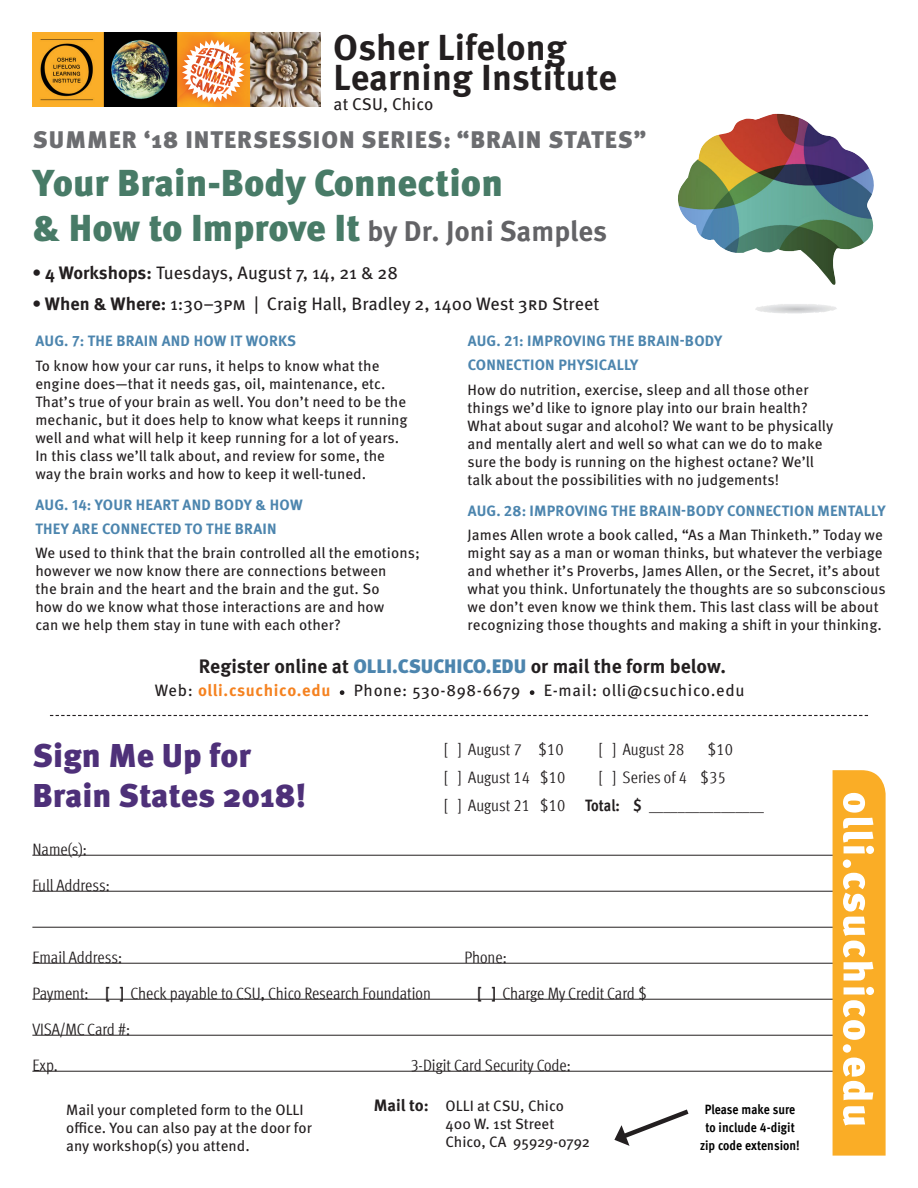
<style>
.page{position:relative;width:918px;height:1188px;background:#fff}
.page>*{position:absolute;margin:0;border:0;box-sizing:border-box;transform-origin:0 0}
.t1{font:900 37.5px "Meta Pro";color:#487b67}
.t2{font:700 36.15px/30.2px "Meta Pro";letter-spacing:.005em;color:#231f20}
.t3{font:900 33px/39.6px "Meta Pro";color:#4e3079}
.t4{font:700 28.5px "Meta Pro";color:#636366}
.t5{font:900 24px "Meta Pro";letter-spacing:.04em;color:#6c6d70}
.t6{font:700 19.5px "Meta Pro";color:#231f20}
.t7{font:18px "Meta Pro";color:#231f20}
.t8{font:17.1px "Meta Pro";letter-spacing:.005em;color:#231f20}
.t9{font:condensed 16.5px "Meta Offc Pro";color:#231f20}
.t10{font:16.5px "Meta Pro";letter-spacing:.04em;color:#231f20}
.t11{font:700 condensed 16.5px "Meta Offc Pro";letter-spacing:-.005em;color:#231f20}
.t12{font:700 16.5px "Meta Pro";letter-spacing:.035em;color:#f58220}
.t13{font:15px/18px "Meta Pro";letter-spacing:.005em;color:#231f20}
.t14{font:700 15px/24px "Meta Pro";letter-spacing:.015em;color:#4c85ae}
.t15{font:700 condensed 13.5px/18px "Meta Offc Pro";letter-spacing:.005em;color:#000;text-align:center}
.s1{font-weight:900;font-size:37.5px;color:#487b67}
.s2{font-weight:700}
.s3{font-weight:900;color:#4c85ae}
.s4{font-weight:400;color:#231f20}
.s5{font-weight:400}
.s6{font-weight:700;font-size:16.5px}
</style>
<div class="page">
<img style="left:678px;top:113px;width:196px;height:200px">
<hr style="left:32px;top:855px;width:803px;height:1px;background:#231f20">
<hr style="left:32px;top:891px;width:803px;height:1px;background:#231f20">
<hr style="left:32px;top:927px;width:803px;height:1px;background:#231f20">
<hr style="left:32px;top:963px;width:803px;height:1px;background:#231f20">
<hr style="left:32px;top:999px;width:803px;height:1px;background:#231f20">
<hr style="left:32px;top:1035px;width:803px;height:1px;background:#231f20">
<hr style="left:32px;top:1071px;width:803px;height:1px;background:#231f20">
<svg style="left:833px;top:770px;width:53px;height:386px"></svg>
<svg style="left:50px;top:715px;width:818px;height:1px"></svg>
<svg style="left:340px;top:690px;width:4px;height:5px"></svg>
<svg style="left:530px;top:690px;width:4px;height:5px"></svg>
<img style="left:33px;top:32px;width:288px;height:75px">
<svg style="left:182px;top:40px;width:63px;height:62px"></svg>
<svg style="left:614px;top:1109px;width:75px;height:37px"></svg>
<p class="t2" style="left:333px;top:30px;width:285px">Osher Lifelong<br>Learning Institute</p>
<p class="t8" style="left:334px;top:90px;width:101px">at CSU, Chico</p>
<p class="t5" style="left:33px;top:120px;width:615px">SUMMER ‘18 INTERSESSION SERIES: “BRAIN STATES”</p>
<p class="t1" style="left:33px;top:153px;width:472px">Your Brain-Body Connection</p>
<p class="t4" style="left:33px;top:209px;width:576px"><span class="s1">&amp; How to Improve It</span> by Dr. Joni Samples</p>
<p class="t7" style="left:32px;top:259px;width:367px"><span class="s2">• 4 Workshops:</span> Tuesdays, August 7, 14, 21 &amp; 28</p>
<p class="t7" style="left:32px;top:290px;width:568px"><span class="s2">• When &amp; Where:</span> 1:30–3pm | Craig Hall, Bradley 2, 1400 West 3rd Street</p>
<p class="t14" style="left:35px;top:328px;width:262px">AUG. 7: THE BRAIN AND HOW IT WORKS</p>
<p class="t13" style="left:35px;top:356px;width:374px">To know how your car runs, it helps to know what the engine does—that it needs gas, oil, maintenance, etc.<br>That’s true of your brain as well. You don’t need to be the mechanic, but it does help to know what keeps it running well and what will help it keep running for a lot of years.<br>In this class we’ll talk about, and review for some, the way the brain works and how to keep it well-tuned.</p>
<p class="t14" style="left:35px;top:491px;width:269px">AUG. 14: YOUR HEART AND BODY &amp; HOW<br>THEY ARE CONNECTED TO THE BRAIN</p>
<p class="t13" style="left:35px;top:543px;width:386px">We used to think that the brain controlled all the emotions; however we now know there are connections between<br>the brain and the heart and the brain and the gut. So<br>how do we know what those interactions are and how<br>can we help them stay in tune with each other?</p>
<p class="t14" style="left:468px;top:328px;width:256px">AUG. 21: IMPROVING THE BRAIN-BODY<br>CONNECTION PHYSICALLY</p>
<p class="t13" style="left:468px;top:380px;width:367px">How do nutrition, exercise, sleep and all those other things we’d like to ignore play into our brain health?<br>What about sugar and alcohol? We want to be physically and mentally alert and well so what can we do to make sure the body is running on the highest octane? We’ll talk about the possibilities with no judgements!</p>
<p class="t14" style="left:468px;top:497px;width:419px">AUG. 28: IMPROVING THE BRAIN-BODY CONNECTION MENTALLY</p>
<p class="t13" style="left:468px;top:525px;width:419px">James Allen wrote a book called, “As a Man Thinketh.” Today we might say as a man or woman thinks, but whatever the verbiage and whether it’s Proverbs, James Allen, or the Secret, it’s about what you think. Unfortunately the thoughts are so subconscious we don’t even know we think them. This last class will be about recognizing those thoughts and making a shift in your thinking.</p>
<p class="t6" style="left:199px;top:651px;width:529px">Register online at <span class="s3">OLLI.CSUCHICO.EDU</span> or mail the form below.</p>
<p class="t12" style="left:155px;top:678px;width:177px"><span class="s4">Web:</span> olli.csuchico.edu</p>
<p class="t10" style="left:354px;top:678px;width:168px">Phone: 530-898-6679</p>
<p class="t10" style="left:544px;top:678px;width:202px">E-mail: olli@csuchico.edu</p>
<p class="t3" style="left:32px;top:734px;width:276px">Sign Me Up for<br>Brain States 2018!</p>
<p class="t9" style="left:32px;top:837px;width:56px">Name(s):</p>
<p class="t9" style="left:32px;top:873px;width:79px">Full Address:</p>
<p class="t9" style="left:444px;top:738px;width:121px">[ ] August 7 $10</p>
<p class="t9" style="left:598px;top:738px;width:88px">[ ] August 28</p>
<p class="t9" style="left:708px;top:738px;width:27px">$10</p>
<p class="t9" style="left:444px;top:765px;width:123px">[ ] August 14 $10</p>
<p class="t9" style="left:598px;top:765px;width:129px">[ ] Series of 4 $35</p>
<p class="t11" style="left:444px;top:792px;width:322px"><span class="s5">[ ] August 21 $10</span> Total: $ ________________</p>
<p class="t9" style="left:32px;top:945px;width:91px">Email Address:</p>
<p class="t9" style="left:464px;top:945px;width:44px">Phone:</p>
<p class="t9" style="left:32px;top:981px;width:400px">Payment: <span class="s2">[ ]</span> Check payable to CSU, Chico Research Foundation</p>
<p class="t9" style="left:477px;top:981px;width:172px"><span class="s2">[ ]</span> Charge My Credit Card $</p>
<p class="t9" style="left:32px;top:1017px;width:99px">VISA/MC Card #:</p>
<p class="t9" style="left:32px;top:1053px;width:27px">Exp.</p>
<p class="t9" style="left:410px;top:1053px;width:162px">3-Digit Card Security Code:</p>
<p class="t13" style="left:374px;top:1096px;width:191px"><span class="s6">Mail to:</span> OLLI at CSU, Chico</p>
<p class="t13" style="left:445px;top:1114px;width:110px">400 W. 1st Street</p>
<p class="t13" style="left:445px;top:1132px;width:146px">Chico, CA 95929-0792</p>
<p class="t13" style="left:66px;top:1099px;width:247px">Mail your completed form to the OLLI office. You can also pay at the door for any workshop(s) you attend.</p>
<p class="t15" style="left:700px;top:1100px;width:101px">Please make sure to include 4-digit zip code extension!</p>
</div>
